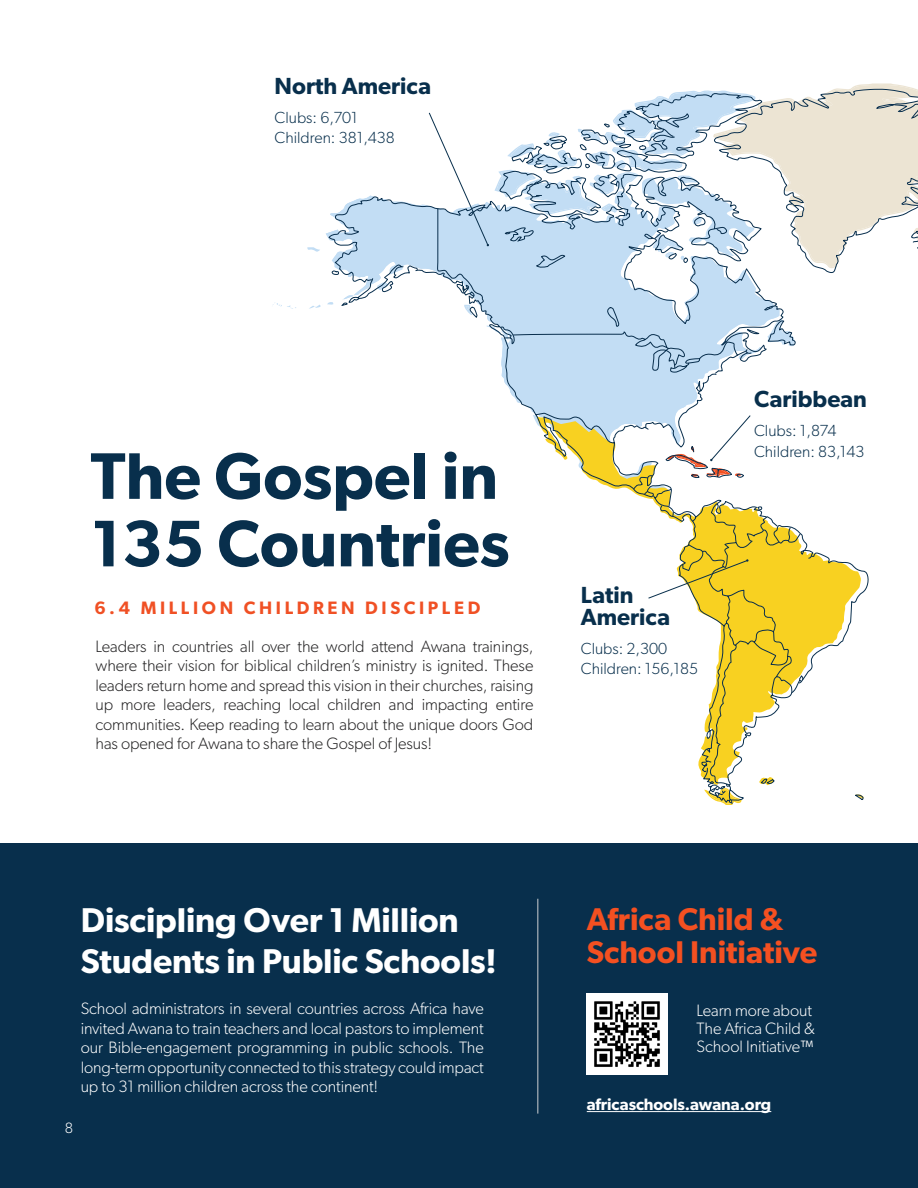
<style>
.page{position:relative;width:918px;height:1188px;background:#fff}
.page>*{position:absolute;margin:0;border:0;box-sizing:border-box;transform-origin:0 0}
.Body_Copy{font:600 66px/67.5px "Gibson";color:#082f4c}
.Body_Copy-2{font:600 34.5px/40.5px "Gibson";letter-spacing:-.005em;color:#fff}
.Body_Copy-3{font:600 31.5px/33px "Gibson";color:#f45021}
.t1{font:600 23.4px/21.9px "Gibson";color:#082f4c}
.t2{font:600 18px "Gibson";letter-spacing:.2em;color:#f05024}
.Body_Copy-4{font:300 16.5px/19.5px "Gibson";letter-spacing:-.005em;color:#252425;text-align:justify}
.Body_Copy-5{font:300 16.5px/19.5px "Gibson";letter-spacing:-.005em;color:#fff;text-align:justify}
.Body_Copy-6{font:600 16.5px "Gibson";letter-spacing:-.005em;color:#fff}
.t3{font:300 16.05px "Gibson";color:#082f4c}
.t4{font:300 15px "Gibson";color:#fff}
</style>
<div class="page">
<div style="left:0;top:843px;width:918px;height:345px;background:#082f4c"></div>
<svg style="left:273px;top:303px;width:23px;height:6px"></svg>
<svg style="left:307px;top:247px;width:13px;height:5px"></svg>
<svg style="left:309px;top:304px;width:12px;height:5px"></svg>
<svg style="left:328px;top:89px;width:590px;height:216px"></svg>
<svg style="left:332px;top:104px;width:586px;height:202px"></svg>
<svg style="left:414px;top:106px;width:504px;height:698px"></svg>
<svg style="left:428px;top:112px;width:61px;height:134px"></svg>
<svg style="left:648px;top:559px;width:101px;height:40px"></svg>
<svg style="left:533px;top:414px;width:385px;height:103px"></svg>
<hr style="left:587px;top:1111px;width:184px;height:1px;background:#fff">
<hr style="left:538px;top:899px;width:1px;height:215px;background:#cdd0d2">
<img style="left:587px;top:994px;width:81px;height:81px">
<p class="t1" style="left:275px;top:74px;width:158px">North America</p>
<p class="t3" style="left:275px;top:108px;width:85px">Clubs: 6,701</p>
<p class="t3" style="left:275px;top:128px;width:122px">Children: 381,438</p>
<p class="Body_Copy" style="left:91px;top:441px;width:420px">The Gospel in<br>135 Countries</p>
<p class="t2" style="left:94px;top:597px;width:387px">6.4 MILLION CHILDREN DISCIPLED</p>
<p class="Body_Copy-4" style="left:96px;top:636px;width:439px">Leaders in countries all over the world attend Awana trainings, where their vision for biblical children’s ministry is ignited. These leaders return home and spread this vision in their churches, raising up more leaders, reaching local children and impacting entire communities. Keep reading to learn about the unique doors God has opened for Awana to share the Gospel of Jesus!</p>
<p class="t1" style="left:581px;top:583px;width:91px">Latin<br>America</p>
<p class="t3" style="left:581px;top:639px;width:88px">Clubs: 2,300</p>
<p class="t3" style="left:581px;top:659px;width:119px">Children: 156,185</p>
<p class="t1" style="left:754px;top:388px;width:114px">Caribbean</p>
<p class="t3" style="left:754px;top:421px;width:84px">Clubs: 1,874</p>
<p class="t3" style="left:754px;top:442px;width:112px">Children: 83,143</p>
<p class="Body_Copy-2" style="left:81px;top:899px;width:418px">Discipling Over 1 Million<br>Students in Public Schools!</p>
<p class="Body_Copy-3" style="left:587px;top:902px;width:232px">Africa Child &amp;<br>School Initiative</p>
<p class="t4" style="left:65px;top:1119px;width:10px">8</p>
<p class="Body_Copy-5" style="left:81px;top:999px;width:405px">School administrators in several countries across Africa have invited Awana to train teachers and local pastors to implement our Bible-engagement programming in public schools. The long-term opportunity connected to this strategy could impact up to 31 million children across the continent!</p>
<p class="Body_Copy-5" style="left:697px;top:1001px;width:120px;line-height:18px;text-align:left">Learn more about<br>The Africa Child &amp;<br>School Initiative™</p>
<p class="Body_Copy-6" style="left:587px;top:1094px;width:186px">africaschools.awana.org</p>
</div>
